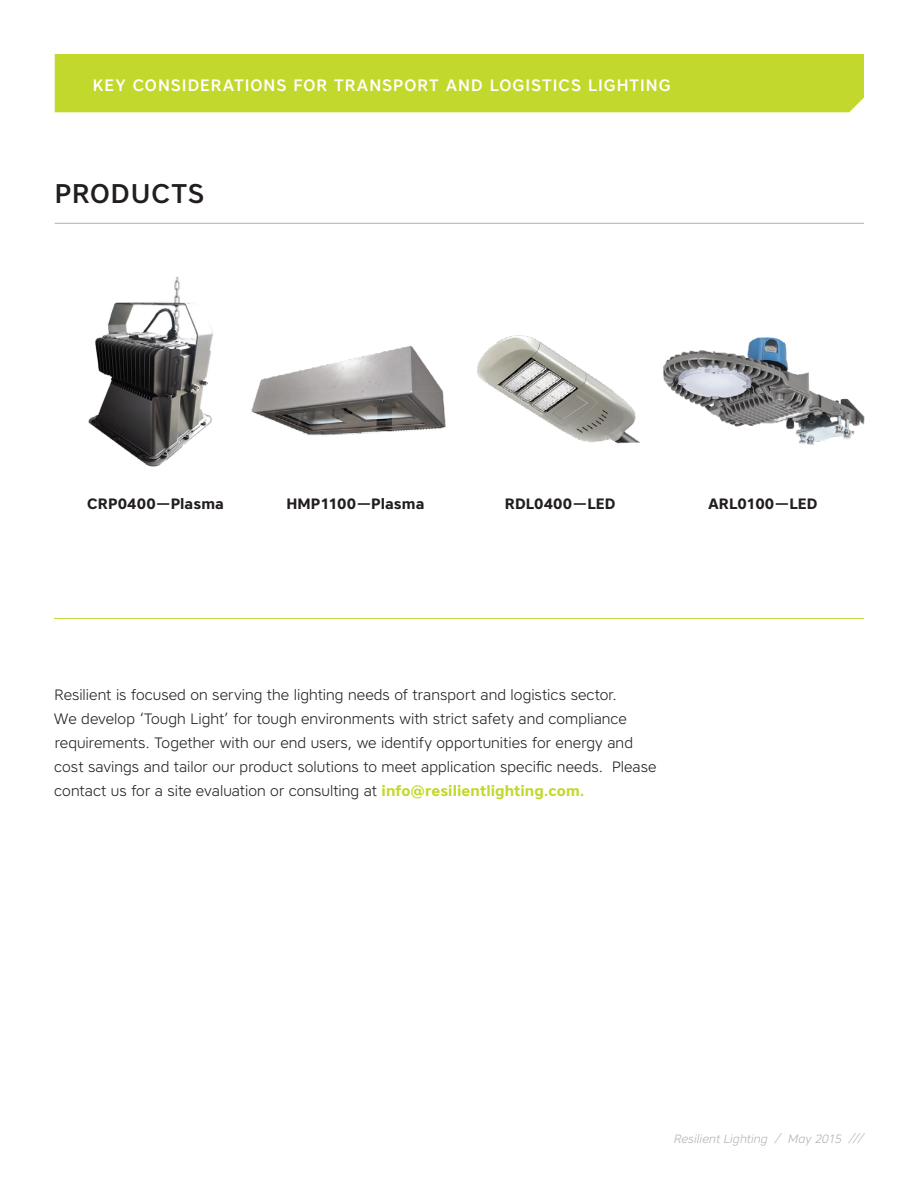
<style>
.page{position:relative;width:918px;height:1188px;background:#fff}
.page>*{position:absolute;margin:0;border:0;box-sizing:border-box;transform-origin:0 0}
.t1{font:500 27px "Core Sans A55";letter-spacing:.035em;color:#221e1f}
.t2{font:500 16.5px "Core Sans A55";letter-spacing:.06em;color:#fff}
.t3{font:300 15px/24px "Core Sans A35";letter-spacing:.005em;color:#221e1f}
.t4{font:700 15px "Core Sans A65";letter-spacing:.005em;color:#221e1f}
.t5{font:italic 300 12px "Core Sans A35";letter-spacing:.01em;color:#b1b3b6}
.s1{font-family:"Core Sans A65";font-weight:700;color:#c3d82c}
</style>
<div class="page">
<div style="left:55px;top:54px;width:809px;height:58px;background:#c3d82c"></div>
<hr style="left:55px;top:223px;width:809px;height:1px;background:#b1b3b6">
<hr style="left:54px;top:618px;width:810px;height:1px;background:#c3d82c">
<img style="left:663px;top:337px;width:202px;height:108px">
<img style="left:88px;top:276px;width:125px;height:191px">
<img style="left:251px;top:346px;width:195px;height:90px">
<img style="left:477px;top:335px;width:163px;height:109px">
<p class="t2" style="left:93px;top:74px;width:579px">KEY CONSIDERATIONS FOR TRANSPORT AND LOGISTICS LIGHTING</p>
<h1 class="t1" style="left:55px;top:176px;width:151px">PRODUCTS</h1>
<p class="t4" style="left:87px;top:494px;width:138px">CRP0400―Plasma</p>
<p class="t4" style="left:286px;top:494px;width:140px">HMP1100―Plasma</p>
<p class="t4" style="left:505px;top:494px;width:112px">RDL0400―LED</p>
<p class="t4" style="left:708px;top:494px;width:111px">ARL0100―LED</p>
<p class="t3" style="left:54px;top:682px;width:604px">Resilient is focused on serving the lighting needs of transport and logistics sector.<br>We develop ‘Tough Light’ for tough environments with strict safety and compliance requirements. Together with our end users, we identify opportunities for energy and cost savings and tailor our product solutions to meet application specific needs. Please contact us for a site evaluation or consulting at <span class="s1">info@resilientlighting.com.</span></p>
<p class="t5" style="left:674px;top:1131px;width:191px">Resilient Lighting / May 2015 ///</p>
</div>
